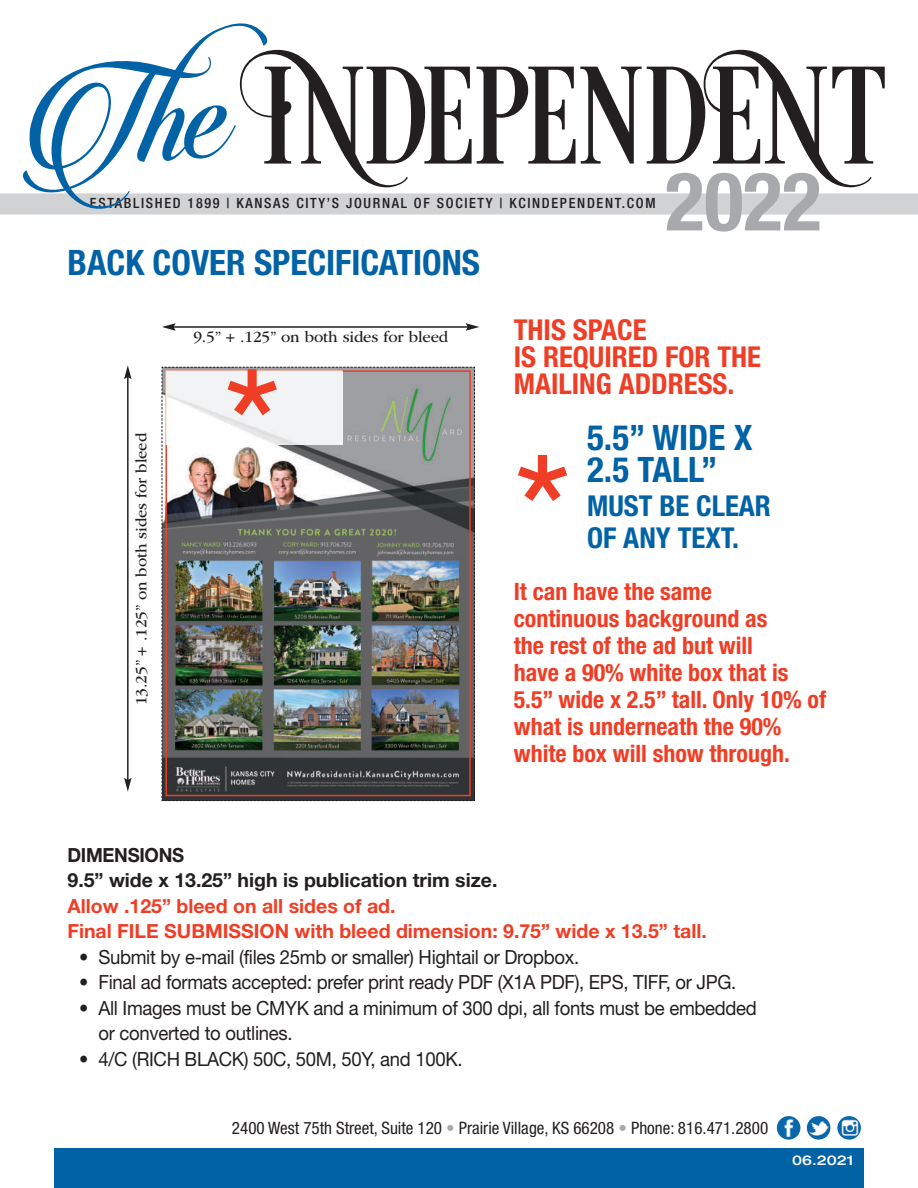
<style>
.page{position:relative;width:918px;height:1188px;background:#fff}
.page>*{position:absolute;margin:0;border:0;box-sizing:border-box;transform-origin:0 0}
.t1{font:160.5px "Helvetica";color:#ef3e25}
.t2{font:700 condensed 81.3px "Helvetica Neue LT Std";color:#a8a9ad}
.t3{font:700 condensed 35.1px/31.5px "Helvetica Neue LT Std";color:#0162a6}
.t4{font:700 condensed 28.8px/27px "Helvetica Neue LT Std";color:#ef3e25}
.t5{font:700 condensed 28.8px "Helvetica Neue LT Std";color:#0162a6}
.t6{font:700 condensed 24px/27px "Helvetica Neue LT Std";color:#ef3e25}
.t7{font:19.5px/25.5px "Helvetica Neue LT Std";letter-spacing:-.015em;color:#231f20;scale:.95 1}
.t8{font:700 19.5px/25.5px "Helvetica Neue LT Std";color:#ef3e25}
.t9{font:700 19.5px/25.5px "Helvetica Neue LT Std";color:#231f20;scale:.95 1}
.t10{font:condensed 17.1px "Helvetica Neue LT Std";color:#231f20}
.t11{font:16.2px "ITC Garamond Std";letter-spacing:-.005em;color:#231f20}
.t12{font:500 condensed 14.1px "Helvetica Neue LT Std";letter-spacing:.12em;color:#231f20}
.t13{font:500 expanded 13.5px "Helvetica Neue LT Std";color:#fff}
.s1{color:#a8a9ad}
</style>
<div class="page">
<hr style="left:173px;top:326px;width:295px;height:2px;background:#231f20">
<svg style="left:162px;top:323px;width:14px;height:8px"></svg>
<svg style="left:466px;top:323px;width:13px;height:8px"></svg>
<hr style="left:127px;top:377px;width:2px;height:403px;background:#231f20">
<svg style="left:124px;top:778px;width:8px;height:14px"></svg>
<svg style="left:124px;top:365px;width:8px;height:14px"></svg>
<div style="left:54px;top:1149px;width:810px;height:39px;background:#0162a6"></div>
<img style="left:777px;top:1116px;width:23px;height:24px">
<img style="left:807px;top:1116px;width:23px;height:24px">
<img style="left:837px;top:1116px;width:24px;height:24px">
<div style="left:0;top:193px;width:918px;height:22px;background:#d1d2d4"></div>
<svg style="left:269px;top:50px;width:616px;height:137px"></svg>
<svg style="left:269px;top:67px;width:22px;height:97px"></svg>
<svg style="left:704px;top:50px;width:168px;height:137px"></svg>
<svg style="left:21px;top:23px;width:248px;height:192px"></svg>
<img style="left:161px;top:366px;width:314px;height:435px">
<p class="t12" style="left:90px;top:198px;width:567px">ESTABLISHED 1899 | KANSAS CITY’S JOURNAL OF SOCIETY | KCINDEPENDENT.COM</p>
<h3 class="t3" style="left:68px;top:250px;width:414px">BACK COVER SPECIFICATIONS</h3>
<h2 class="t2" style="left:665px;top:172px;width:158px">2022</h2>
<p class="t11" style="left:135px;top:705px;width:274px;rotate:-90deg">13.25” + .125” on both sides for bleed</p>
<p class="t11" style="left:193px;top:331px;width:256px">9.5” + .125” on both sides for bleed</p>
<h1 class="t1" style="left:221px;top:361px;width:64px">*</h1>
<h3 class="t4" style="left:514px;top:319px;width:249px">THIS SPACE<br>IS REQUIRED FOR THE<br>MAILING ADDRESS.</h3>
<h1 class="t1" style="left:512px;top:447px;width:64px">*</h1>
<h3 class="t3" style="left:587px;top:425px;width:167px">5.5” WIDE X<br>2.5 TALL”</h3>
<h3 class="t5" style="left:587px;top:496px;width:185px">MUST BE CLEAR</h3>
<h3 class="t5" style="left:587px;top:527px;width:153px">OF ANY TEXT.</h3>
<p class="t6" style="left:514px;top:580px;width:314px">It can have the same<br>continuous background as<br>the rest of the ad but will<br>have a 90% white box that is<br>5.5” wide x 2.5” tall. Only 10% of what is underneath the 90% white box will show through.</p>
<p class="t9" style="left:68px;top:844px;width:454px">DIMENSIONS<br>9.5” wide x 13.25” high is publication trim size.</p>
<p class="t8" style="left:68px;top:895px;width:641px">Allow .125” bleed on all sides of ad.<br>Final FILE SUBMISSION with bleed dimension: 9.75” wide x 13.5” tall.</p>
<p class="t7" style="left:79px;top:946px;width:528px">• Submit by e-mail (files 25mb or smaller) Hightail or Dropbox.</p>
<p class="t7" style="left:79px;top:972px;width:693px">• Final ad formats accepted: prefer print ready PDF (X1A PDF), EPS, TIFF, or JPG.</p>
<p class="t7" style="left:98px;top:997px;width:695px;text-indent:-19px">• All Images must be CMYK and a minimum of 300 dpi, all fonts must be embedded or converted to outlines.</p>
<p class="t7" style="left:79px;top:1048px;width:405px">• 4/C (RICH BLACK) 50C, 50M, 50Y, and 100K.</p>
<p class="t10" style="left:232px;top:1122px;width:538px">2400 West 75th Street, Suite 120 <span class="s1">•</span> Prairie Village, KS 66208 <span class="s1">•</span> Phone: 816.471.2800</p>
<p class="t13" style="left:792px;top:1153px;width:63px">06.2021</p>
</div>
